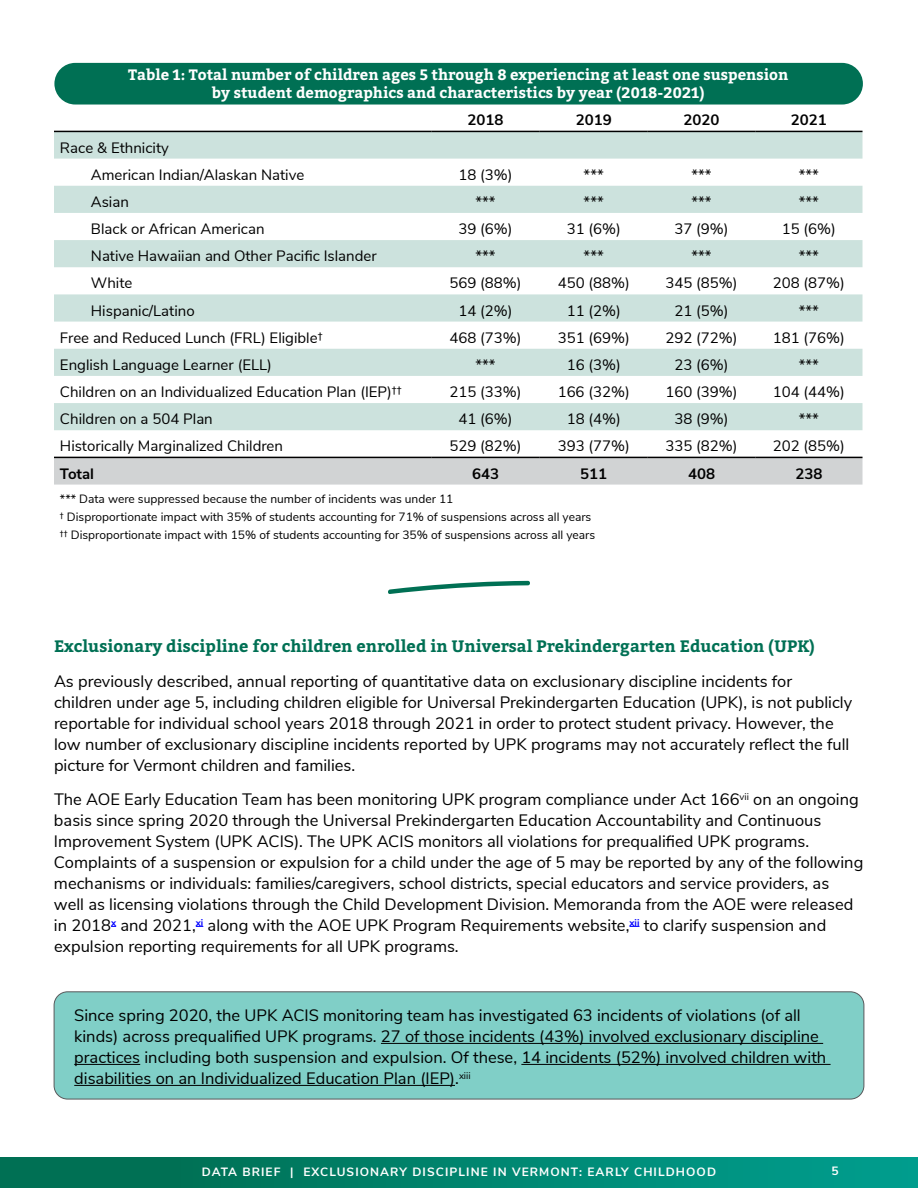
<style>
.page{position:relative;width:918px;height:1188px;background:#fff}
.page>*{position:absolute;margin:0;border:0;box-sizing:border-box;transform-origin:0 0}
.t1{font:16.5px/21px "Nunito Sans";color:#000}
.t2{font:700 16.5px "Bitter";color:#007054}
.t3{font:15px/27.2px "Nunito Sans";color:#000}
.t4{font:700 15px/18px "Bitter";color:#fff;text-align:center}
.t5{font:700 15px "Nunito Sans";color:#000}
.t6{font:12px/18px "Nunito Sans";color:#000}
.t7{font:700 12px "Nunito Sans";letter-spacing:.09em;color:#fff}
</style>
<div class="page">
<div style="left:0;top:1157px;width:918px;height:31px;background:linear-gradient(to right,#006a4c,#009e8f)"></div>
<div style="left:54px;top:992px;width:810px;height:107px;background:#80cfc7;border-radius:14px"></div>
<div style="left:54px;top:991px;width:810px;height:108px;border:1px solid #58595b;border-radius:14px"></div>
<div style="left:54px;top:63px;width:809px;height:42px;background:#007054;border-radius:21px"></div>
<svg style="left:54px;top:132px;width:808px;height:298px;fill:#cce2dd"></svg>
<svg style="left:54px;top:458px;width:808px;height:27px;background:#d0d2d3"></svg>
<hr style="left:54px;top:131px;width:377px;height:1px;background:#000">
<hr style="left:431px;top:131px;width:109px;height:1px;background:#000">
<hr style="left:540px;top:131px;width:108px;height:1px;background:#000">
<hr style="left:648px;top:131px;width:107px;height:1px;background:#000">
<hr style="left:755px;top:131px;width:107px;height:1px;background:#000">
<hr style="left:54px;top:457px;width:377px;height:1px;background:#000">
<hr style="left:431px;top:457px;width:109px;height:1px;background:#000">
<hr style="left:540px;top:457px;width:108px;height:1px;background:#000">
<hr style="left:648px;top:457px;width:107px;height:1px;background:#000">
<hr style="left:755px;top:457px;width:107px;height:1px;background:#000">
<hr style="left:381px;top:1043px;width:442px;height:1px;background:#000">
<hr style="left:74px;top:1064px;width:66px;height:1px;background:#000">
<hr style="left:521px;top:1064px;width:310px;height:1px;background:#000">
<hr style="left:74px;top:1085px;width:381px;height:1px;background:#000">
<svg style="left:388px;top:581px;width:142px;height:13px"></svg>
<p class="t4" style="left:128px;top:66px;width:662px">Table 1: Total number of children ages 5 through 8 experiencing at least one suspension by student demographics and characteristics by year (2018-2021)</p>
<p class="t5" style="left:468px;top:109px;width:38px">2018</p>
<p class="t5" style="left:576px;top:109px;width:38px">2019</p>
<p class="t5" style="left:684px;top:109px;width:38px">2020</p>
<p class="t5" style="left:791px;top:109px;width:38px">2021</p>
<p class="t3" style="left:91px;top:133px;width:215px;text-indent:-31px">Race &amp; Ethnicity<br>American Indian/Alaskan Native</p>
<p class="t3" style="left:458px;top:160px;width:56px">18 (3%)</p>
<p class="t3" style="left:584px;top:160px;width:22px">***</p>
<p class="t3" style="left:691px;top:160px;width:22px">***</p>
<p class="t3" style="left:799px;top:160px;width:22px">***</p>
<p class="t3" style="left:91px;top:187px;width:39px">Asian</p>
<p class="t3" style="left:475px;top:187px;width:22px">***</p>
<p class="t3" style="left:584px;top:187px;width:22px">***</p>
<p class="t3" style="left:691px;top:187px;width:22px">***</p>
<p class="t3" style="left:799px;top:187px;width:22px">***</p>
<p class="t3" style="left:91px;top:214px;width:175px">Black or African American</p>
<p class="t3" style="left:458px;top:214px;width:56px">39 (6%)</p>
<p class="t3" style="left:567px;top:214px;width:56px">31 (6%)</p>
<p class="t3" style="left:674px;top:214px;width:56px">37 (9%)</p>
<p class="t3" style="left:782px;top:214px;width:56px">15 (6%)</p>
<p class="t3" style="left:91px;top:242px;width:287px">Native Hawaiian and Other Pacific Islander</p>
<p class="t3" style="left:475px;top:242px;width:22px">***</p>
<p class="t3" style="left:584px;top:242px;width:22px">***</p>
<p class="t3" style="left:691px;top:242px;width:22px">***</p>
<p class="t3" style="left:799px;top:242px;width:22px">***</p>
<p class="t3" style="left:91px;top:269px;width:43px">White</p>
<p class="t3" style="left:449px;top:269px;width:74px">569 (88%)</p>
<p class="t3" style="left:558px;top:269px;width:74px">450 (88%)</p>
<p class="t3" style="left:665px;top:269px;width:74px">345 (85%)</p>
<p class="t3" style="left:773px;top:269px;width:74px">208 (87%)</p>
<p class="t3" style="left:91px;top:296px;width:105px">Hispanic/Latino</p>
<p class="t3" style="left:458px;top:296px;width:56px">14 (2%)</p>
<p class="t3" style="left:567px;top:296px;width:56px">11 (2%)</p>
<p class="t3" style="left:674px;top:296px;width:56px">21 (5%)</p>
<p class="t3" style="left:799px;top:296px;width:22px">***</p>
<p class="t3" style="left:60px;top:323px;width:264px">Free and Reduced Lunch (FRL) Eligible†</p>
<p class="t3" style="left:449px;top:323px;width:74px">468 (73%)</p>
<p class="t3" style="left:558px;top:323px;width:74px">351 (69%)</p>
<p class="t3" style="left:665px;top:323px;width:74px">292 (72%)</p>
<p class="t3" style="left:773px;top:323px;width:74px">181 (76%)</p>
<p class="t3" style="left:60px;top:350px;width:214px">English Language Learner (ELL)</p>
<p class="t3" style="left:475px;top:350px;width:22px">***</p>
<p class="t3" style="left:567px;top:350px;width:56px">16 (3%)</p>
<p class="t3" style="left:674px;top:350px;width:56px">23 (6%)</p>
<p class="t3" style="left:799px;top:350px;width:22px">***</p>
<p class="t3" style="left:60px;top:377px;width:343px">Children on an Individualized Education Plan (IEP)††</p>
<p class="t3" style="left:449px;top:377px;width:74px">215 (33%)</p>
<p class="t3" style="left:558px;top:377px;width:74px">166 (32%)</p>
<p class="t3" style="left:665px;top:377px;width:74px">160 (39%)</p>
<p class="t3" style="left:773px;top:377px;width:74px">104 (44%)</p>
<p class="t3" style="left:60px;top:405px;width:154px">Children on a 504 Plan</p>
<p class="t3" style="left:458px;top:405px;width:56px">41 (6%)</p>
<p class="t3" style="left:567px;top:405px;width:56px">18 (4%)</p>
<p class="t3" style="left:674px;top:405px;width:56px">38 (9%)</p>
<p class="t3" style="left:799px;top:405px;width:22px">***</p>
<p class="t3" style="left:60px;top:432px;width:225px">Historically Marginalized Children</p>
<p class="t3" style="left:449px;top:432px;width:74px">529 (82%)</p>
<p class="t3" style="left:558px;top:432px;width:74px">393 (77%)</p>
<p class="t3" style="left:665px;top:432px;width:74px">335 (82%)</p>
<p class="t3" style="left:773px;top:432px;width:74px">202 (85%)</p>
<p class="t5" style="left:60px;top:462px;width:36px">Total</p>
<p class="t5" style="left:472px;top:462px;width:28px">643</p>
<p class="t5" style="left:580px;top:462px;width:28px">511</p>
<p class="t5" style="left:688px;top:462px;width:28px">408</p>
<p class="t5" style="left:795px;top:462px;width:29px">238</p>
<p class="t6" style="left:60px;top:489px;width:537px">*** Data were suppressed because the number of incidents was under 11<br>† Disproportionate impact with 35% of students accounting for 71% of suspensions across all years †† Disproportionate impact with 15% of students accounting for 35% of suspensions across all years</p>
<p class="t2" style="left:54px;top:636px;width:763px">Exclusionary discipline for children enrolled in Universal Prekindergarten Education (UPK)</p>
<p class="t1" style="left:54px;top:669px;width:800px">As previously described, annual reporting of quantitative data on exclusionary discipline incidents for children under age 5, including children eligible for Universal Prekindergarten Education (UPK), is not publicly reportable for individual school years 2018 through 2021 in order to protect student privacy. However, the low number of exclusionary discipline incidents reported by UPK programs may not accurately reflect the full picture for Vermont children and families.</p>
<p class="t1" style="left:54px;top:788px;width:811px">The AOE Early Education Team has been monitoring UPK program compliance under Act 166<sup>vii</sup> on an ongoing basis since spring 2020 through the Universal Prekindergarten Education Accountability and Continuous Improvement System (UPK ACIS). The UPK ACIS monitors all violations for prequalified UPK programs.<br>Complaints of a suspension or expulsion for a child under the age of 5 may be reported by any of the following mechanisms or individuals: families/caregivers, school districts, special educators and service providers, as well as licensing violations through the Child Development Division. Memoranda from the AOE were released in 2018<sup>x</sup> and 2021,<sup>xi</sup> along with the AOE UPK Program Requirements website,<sup>xii</sup> to clarify suspension and expulsion reporting requirements for all UPK programs.</p>
<p class="t1" style="left:74px;top:1004px;width:754px">Since spring 2020, the UPK ACIS monitoring team has investigated 63 incidents of violations (of all kinds) across prequalified UPK programs. 27 of those incidents (43%) involved exclusionary discipline practices including both suspension and expulsion. Of these, 14 incidents (52%) involved children with disabilities on an Individualized Education Plan (IEP).<sup>xiii</sup></p>
<p class="t7" style="left:202px;top:1163px;width:516px">DATA BRIEF | EXCLUSIONARY DISCIPLINE IN VERMONT: EARLY CHILDHOOD</p>
<p class="t7" style="left:832px;top:1162px;width:9px">5</p>
</div>
